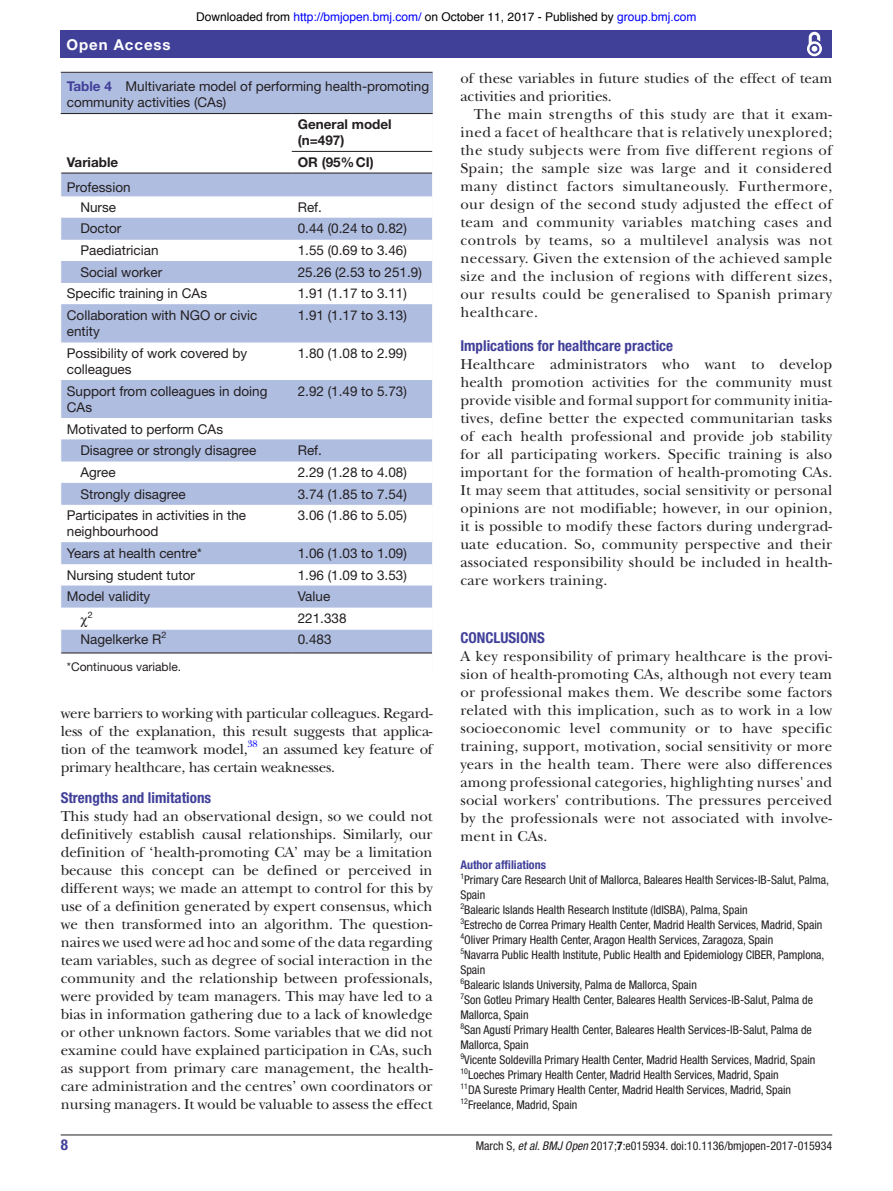
<style>
.page{position:relative;width:893px;height:1191px;background:#fff}
.page>*{position:absolute;margin:0;border:0;box-sizing:border-box;transform-origin:0 0}
.t1{font:15px/18px "New Baskerville";color:#231f20;text-align:justify}
.t2{font:700 condensed 15px "Helvetica Neue LT Std";color:#414099}
.t3{font:700 15px "Helvetica Neue LT Std";letter-spacing:.065em;color:#fff}
.t4{font:13.5px/16.2px "Helvetica Neue LT Std";color:#231f20}
.t5{font:700 13.5px/16.2px "Helvetica Neue LT Std";color:#231f20}
.t6{font:condensed 12px/15px "Helvetica Neue LT Std";color:#231f20}
.t7{font:12px "Helvetica";color:#000}
.t8{font:12px "Helvetica Neue LT Std";color:#231f20}
.t9{font:9.9px "New Baskerville";color:#00f}
.t10{font:9px "Helvetica Neue LT Std";color:#231f20}
.t11{font:condensed 7.95px "Helvetica Neue LT Std";color:#231f20}
.s1{color:#00f}
.s2{font-weight:700;color:#414099}
.s3{font-style:italic}
.s4{font-weight:700}
</style>
<div class="page">
<hr style="left:61px;top:1134px;width:771px;height:1px;background:#231f20">
<div style="left:61px;top:31px;width:771px;height:27px;background:#414099"></div>
<svg style="left:807px;top:31px;width:15px;height:26px"></svg>
<div style="left:61px;top:73px;width:372px;height:597px;background:#afbde1"></div>
<hr style="left:61px;top:72px;width:372px;height:1px;background:#231f20">
<div style="left:61px;top:114px;width:371px;height:556px;background:#fff"></div>
<svg style="left:61px;top:174px;width:371px;height:478px"></svg>
<hr style="left:61px;top:173px;width:231px;height:1px;background:#231f20">
<hr style="left:61px;top:113px;width:231px;height:1px;background:#231f20">
<hr style="left:292px;top:113px;width:141px;height:1px;background:#231f20">
<hr style="left:292px;top:151px;width:140px;height:1px;background:#231f20">
<hr style="left:292px;top:173px;width:140px;height:1px;background:#231f20">
<hr style="left:61px;top:652px;width:231px;height:1px;background:#231f20">
<hr style="left:292px;top:652px;width:140px;height:1px;background:#231f20">
<hr style="left:432px;top:114px;width:1px;height:37px;background:#fff">
<svg style="left:432px;top:151px;width:1px;height:153px"></svg>
<hr style="left:432px;top:304px;width:1px;height:38px;background:#fff">
<hr style="left:432px;top:342px;width:1px;height:38px;background:#fff">
<hr style="left:432px;top:380px;width:1px;height:38px;background:#fff">
<svg style="left:432px;top:418px;width:1px;height:86px"></svg>
<hr style="left:432px;top:504px;width:1px;height:38px;background:#fff">
<svg style="left:432px;top:542px;width:1px;height:128px"></svg>
<svg style="left:81px;top:617px;width:6px;height:10px"></svg>
<p class="t3" style="left:66px;top:35px;width:106px">Open Access</p>
<p class="t7" style="left:196px;top:11px;width:502px">Downloaded from <span class="s1">http://bmjopen.bmj.com/</span> on October 11, 2017 - Published by <span class="s1">group.bmj.com</span></p>
<p class="t4" style="left:67px;top:77px;width:364px"><span class="s2">Table 4</span> Multivariate model of performing health-promoting community activities (CAs)</p>
<p class="t5" style="left:67px;top:154px;width:53px">Variable</p>
<p class="t4" style="left:67px;top:177px;width:65px;line-height:20.1px;text-align:center">Profession<br>Nurse</p>
<p class="t5" style="left:298px;top:116px;width:95px">General model (n=497)</p>
<p class="t5" style="left:298px;top:154px;width:78px">OR (95%CI)</p>
<p class="t4" style="left:298px;top:199px;width:26px">Ref.</p>
<p class="t4" style="left:80px;top:220px;width:42px">Doctor</p>
<p class="t4" style="left:298px;top:220px;width:111px">0.44 (0.24 to 0.82)</p>
<p class="t4" style="left:80px;top:242px;width:80px">Paediatrician</p>
<p class="t4" style="left:298px;top:242px;width:111px">1.55 (0.69 to 3.46)</p>
<p class="t4" style="left:80px;top:264px;width:83px">Social worker</p>
<p class="t4" style="left:298px;top:264px;width:126px">25.26 (2.53 to 251.9)</p>
<p class="t4" style="left:67px;top:285px;width:142px">Specific training in CAs</p>
<p class="t4" style="left:298px;top:285px;width:111px">1.91 (1.17 to 3.11)</p>
<p class="t4" style="left:67px;top:307px;width:192px">Collaboration with NGO or civic entity</p>
<p class="t4" style="left:298px;top:307px;width:111px">1.91 (1.17 to 3.13)</p>
<p class="t4" style="left:67px;top:345px;width:182px">Possibility of work covered by colleagues</p>
<p class="t4" style="left:298px;top:345px;width:111px">1.80 (1.08 to 2.99)</p>
<p class="t4" style="left:67px;top:383px;width:202px">Support from colleagues in doing<br>CAs</p>
<p class="t4" style="left:298px;top:383px;width:111px">2.92 (1.49 to 5.73)</p>
<p class="t4" style="left:80px;top:418px;width:178px;line-height:21.6px;text-indent:-14px">Motivated to perform CAs<br>Disagree or strongly disagree</p>
<p class="t4" style="left:298px;top:442px;width:26px">Ref.</p>
<p class="t4" style="left:80px;top:464px;width:37px">Agree</p>
<p class="t4" style="left:298px;top:464px;width:111px">2.29 (1.28 to 4.08)</p>
<p class="t4" style="left:80px;top:485px;width:107px">Strongly disagree</p>
<p class="t4" style="left:298px;top:485px;width:111px">3.74 (1.85 to 7.54)</p>
<p class="t4" style="left:67px;top:507px;width:181px">Participates in activities in the neighbourhood</p>
<p class="t4" style="left:298px;top:507px;width:111px">3.06 (1.86 to 5.05)</p>
<p class="t4" style="left:67px;top:545px;width:137px">Years at health centre*</p>
<p class="t4" style="left:298px;top:545px;width:111px">1.06 (1.03 to 1.09)</p>
<p class="t4" style="left:67px;top:566px;width:130px">Nursing student tutor</p>
<p class="t4" style="left:298px;top:566px;width:111px">1.96 (1.09 to 3.53)</p>
<p class="t4" style="left:67px;top:588px;width:85px">Model validity</p>
<p class="t4" style="left:298px;top:588px;width:34px">Value</p>
<p class="t10" style="left:88px;top:609px;width:6px">2</p>
<p class="t4" style="left:298px;top:610px;width:50px">221.338</p>
<p class="t4" style="left:80px;top:631px;width:82px">Nagelkerke R</p>
<p class="t10" style="left:161px;top:629px;width:6px">2</p>
<p class="t4" style="left:298px;top:631px;width:35px">0.483</p>
<p class="t8" style="left:67px;top:659px;width:116px">*Continuous variable.</p>
<p class="t1" style="left:61px;top:704px;width:373px">were barriers to working with particular colleagues. Regard&shy;less of the explanation, this result suggests that applica&shy;tion of the teamwork model,</p>
<p class="t9" style="left:247px;top:738px;width:12px">38</p>
<p class="t1" style="left:61px;top:740px;width:373px;text-indent:202px">an assumed key feature of primary healthcare, has certain weaknesses.</p>
<p class="t2" style="left:61px;top:789px;width:152px">Strengths and limitations</p>
<p class="t1" style="left:61px;top:807px;width:373px">This study had an observational design, so we could not definitively establish causal relationships. Similarly, our definition of ‘health-promoting CA’ may be a limitation because this concept can be defined or perceived in different ways; we made an attempt to control for this by use of a definition generated by expert consensus, which we then transformed into an algorithm. The question&shy;naires we used were ad hoc and some of the data regarding team variables, such as degree of social interaction in the community and the relationship between professionals, were provided by team managers. This may have led to a bias in information gathering due to a lack of knowledge or other unknown factors. Some variables that we did not examine could have explained participation in CAs, such as support from primary care management, the health&shy;care administration and the centres’ own coordinators or nursing managers. It would be valuable to assess the effect</p>
<p class="t1" style="left:460px;top:69px;width:373px">of these variables in future studies of the effect of team activities and priorities.</p>
<p class="t1" style="left:460px;top:105px;width:373px;text-indent:14px">The main strengths of this study are that it exam&shy;ined a facet of healthcare that is relatively unexplored; the study subjects were from five different regions of Spain; the sample size was large and it considered many distinct factors simultaneously. Furthermore, our design of the second study adjusted the effect of team and community variables matching cases and controls by teams, so a multilevel analysis was not necessary. Given the extension of the achieved sample size and the inclusion of regions with different sizes, our results could be generalised to Spanish primary healthcare.</p>
<p class="t2" style="left:460px;top:337px;width:214px">Implications for healthcare practice</p>
<p class="t1" style="left:460px;top:355px;width:373px">Healthcare administrators who want to develop health promotion activities for the community must provide visible and formal support for community initia&shy;tives, define better the expected communitarian tasks of each health professional and provide job stability for all participating workers. Specific training is also important for the formation of health-promoting CAs.<br>It may seem that attitudes, social sensitivity or personal opinions are not modifiable; however, in our opinion, it is possible to modify these factors during undergrad&shy;uate education. So, community perspective and their associated responsibility should be included in health&shy;care workers training.</p>
<p class="t2" style="left:460px;top:628px;width:86px">CONCLUSIONS</p>
<p class="t1" style="left:460px;top:647px;width:373px">A key responsibility of primary healthcare is the provi&shy;sion of health-promoting CAs, although not every team or professional makes them. We describe some factors related with this implication, such as to work in a low socioeconomic level community or to have specific training, support, motivation, social sensitivity or more years in the health team. There were also differences among professional categories, highlighting nurses' and social workers' contributions. The pressures perceived by the professionals were not associated with involve&shy;ment in CAs.</p>
<p class="t6" style="left:460px;top:857px;width:370px"><span class="s2">Author affiliations<br></span><sup>1</sup>Primary Care Research Unit of Mallorca, Baleares Health Services-IB-Salut, Palma, Spain<br><sup>2</sup>Balearic Islands Health Research Institute (IdISBA), Palma, Spain<br><sup>3</sup>Estrecho de Correa Primary Health Center, Madrid Health Services, Madrid, Spain <sup>4</sup>Oliver Primary Health Center, Aragon Health Services, Zaragoza, Spain<br><sup>5</sup>Navarra Public Health Institute, Public Health and Epidemiology CIBER, Pamplona, Spain<br><sup>6</sup>Balearic Islands University, Palma de Mallorca, Spain<br><sup>7</sup>Son Gotleu Primary Health Center, Baleares Health Services-IB-Salut, Palma de Mallorca, Spain</p>
<p class="t11" style="left:460px;top:1021px;width:5px">8</p>
<p class="t6" style="left:460px;top:1022px;width:353px;text-indent:4px">San Agustí Primary Health Center, Baleares Health Services-IB-Salut, Palma de<br>Mallorca, Spain</p>
<p class="t11" style="left:460px;top:1051px;width:5px">9</p>
<p class="t6" style="left:464px;top:1052px;width:353px">Vicente Soldevilla Primary Health Center, Madrid Health Services, Madrid, Spain</p>
<p class="t11" style="left:460px;top:1066px;width:9px">10</p>
<p class="t6" style="left:468px;top:1067px;width:312px">Loeches Primary Health Center, Madrid Health Services, Madrid, Spain</p>
<p class="t11" style="left:460px;top:1081px;width:9px">11</p>
<p class="t6" style="left:460px;top:1082px;width:332px;text-indent:8px">DA Sureste Primary Health Center, Madrid Health Services, Madrid, Spain<br><sup>12</sup>Freelance, Madrid, Spain</p>
<p class="t2" style="left:61px;top:1135px;width:9px">8</p>
<p class="t6" style="left:476px;top:1137px;width:358px">March S, <span class="s3">et al</span>. <span class="s3">BMJ Open</span> 2017;<span class="s4">7</span>:e015934. doi:10.1136/bmjopen-2017-015934</p>
</div>
